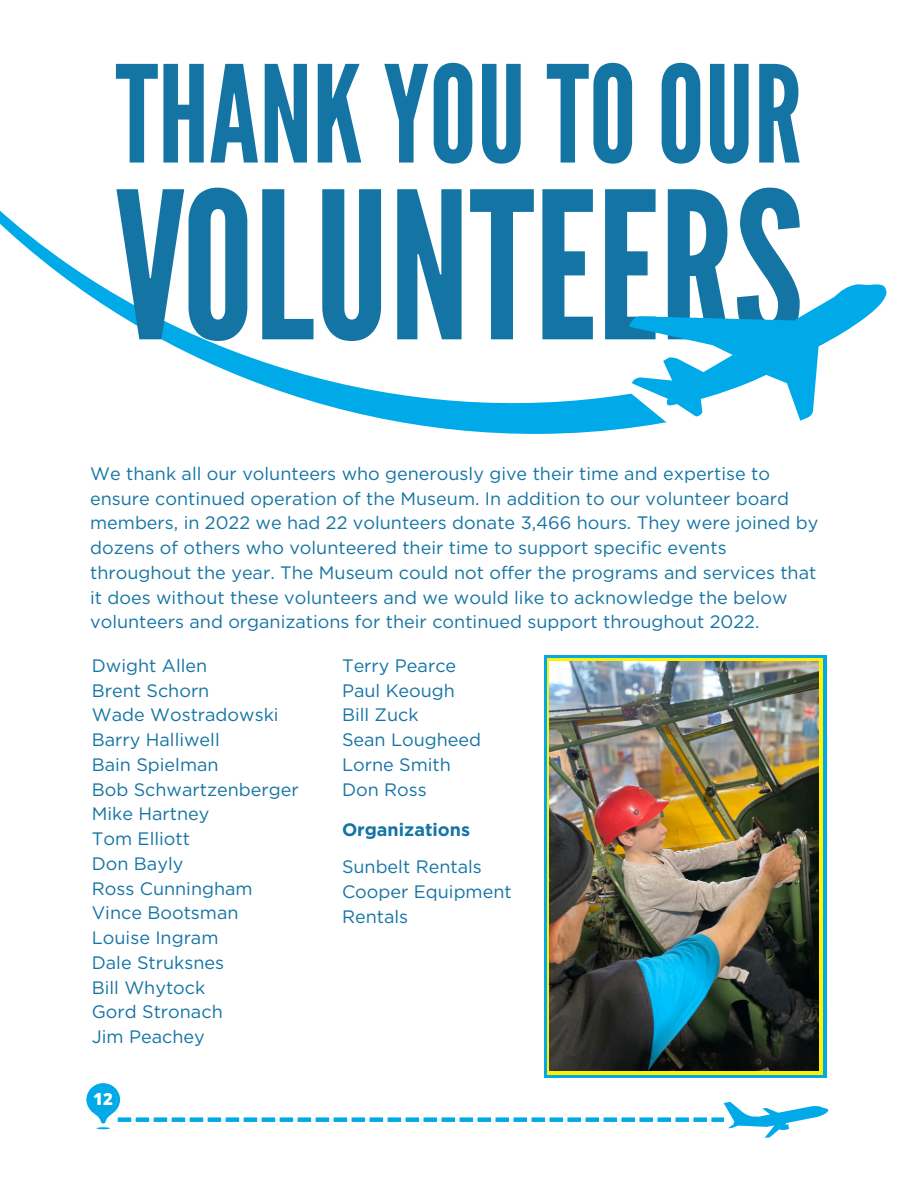
<style>
.page{position:relative;width:918px;height:1188px;background:#fff}
.page>*{position:absolute;margin:0;border:0;box-sizing:border-box;transform-origin:0 0}
.t1{font:204.15px "League Gothic";color:#1474a4}
.t2{font:134.25px "League Gothic";color:#1474a4}
.t3{font:18px/24.8px "Gotham";color:#1474a4}
.t4{font:700 18px "Gotham";color:#1474a4}
.t5{font:800 16.8px "Open Sans";color:#fff}
</style>
<div class="page">
<svg style="left:0;top:210px;width:610px;height:224px"></svg>
<svg style="left:86px;top:1083px;width:742px;height:55px"></svg>
<svg style="left:544px;top:655px;width:282px;height:422px;background:#26b4c5"></svg>
<svg style="left:547px;top:658px;width:275px;height:416px;background:#efe309"></svg>
<svg style="left:610px;top:284px;width:277px;height:147px"></svg>
<img style="left:550px;top:661px;width:269px;height:410px">
<p class="t2" style="left:116px;top:37px;width:688px">THANKYOUTOOUR</p>
<p class="t1" style="left:115px;top:148px;width:690px">VOLUNTEERS</p>
<p class="t3" style="left:90px;top:461px;width:730px">We thank all our volunteers who generously give their time and expertise to ensure continued operation of the Museum. In addition to our volunteer board members, in 2022 we had 22 volunteers donate 3,466 hours. They were joined by dozens of others who volunteered their time to support specific events throughout the year. The Museum could not offer the programs and services that it does without these volunteers and we would like to acknowledge the below volunteers and organizations for their continued support throughout 2022.</p>
<p class="t3" style="left:92px;top:653px;width:117px">Dwight Allen</p>
<p class="t3" style="left:92px;top:678px;width:119px">Brent Schorn</p>
<p class="t3" style="left:92px;top:702px;width:188px">Wade Wostradowski</p>
<p class="t3" style="left:92px;top:727px;width:129px">Barry Halliwell</p>
<p class="t3" style="left:92px;top:752px;width:128px">Bain Spielman</p>
<p class="t3" style="left:92px;top:777px;width:208px">Bob Schwartzenberger</p>
<p class="t3" style="left:92px;top:801px;width:119px">Mike Hartney</p>
<p class="t3" style="left:92px;top:826px;width:100px">Tom Elliott</p>
<p class="t3" style="left:92px;top:851px;width:93px">Don Bayly</p>
<p class="t3" style="left:92px;top:876px;width:162px">Ross Cunningham</p>
<p class="t3" style="left:92px;top:900px;width:148px">Vince Bootsman</p>
<p class="t3" style="left:92px;top:925px;width:128px">Louise Ingram</p>
<p class="t3" style="left:92px;top:950px;width:134px">Dale Struksnes</p>
<p class="t3" style="left:92px;top:975px;width:115px">Bill Whytock</p>
<p class="t3" style="left:92px;top:999px;width:132px">Gord Stronach</p>
<p class="t3" style="left:92px;top:1024px;width:114px">Jim Peachey</p>
<p class="t5" style="left:93px;top:1088px;width:21px">12</p>
<p class="t3" style="left:342px;top:653px;width:116px">Terry Pearce</p>
<p class="t3" style="left:342px;top:678px;width:115px">Paul Keough</p>
<p class="t3" style="left:342px;top:702px;width:78px">Bill Zuck</p>
<p class="t3" style="left:342px;top:727px;width:141px">Sean Lougheed</p>
<p class="t3" style="left:342px;top:752px;width:110px">Lorne Smith</p>
<p class="t3" style="left:342px;top:777px;width:86px">Don Ross</p>
<p class="t4" style="left:342px;top:822px;width:130px">Organizations</p>
<p class="t3" style="left:342px;top:854px;width:141px">Sunbelt Rentals</p>
<p class="t3" style="left:342px;top:879px;width:171px">Cooper Equipment<br>Rentals</p>
</div>
